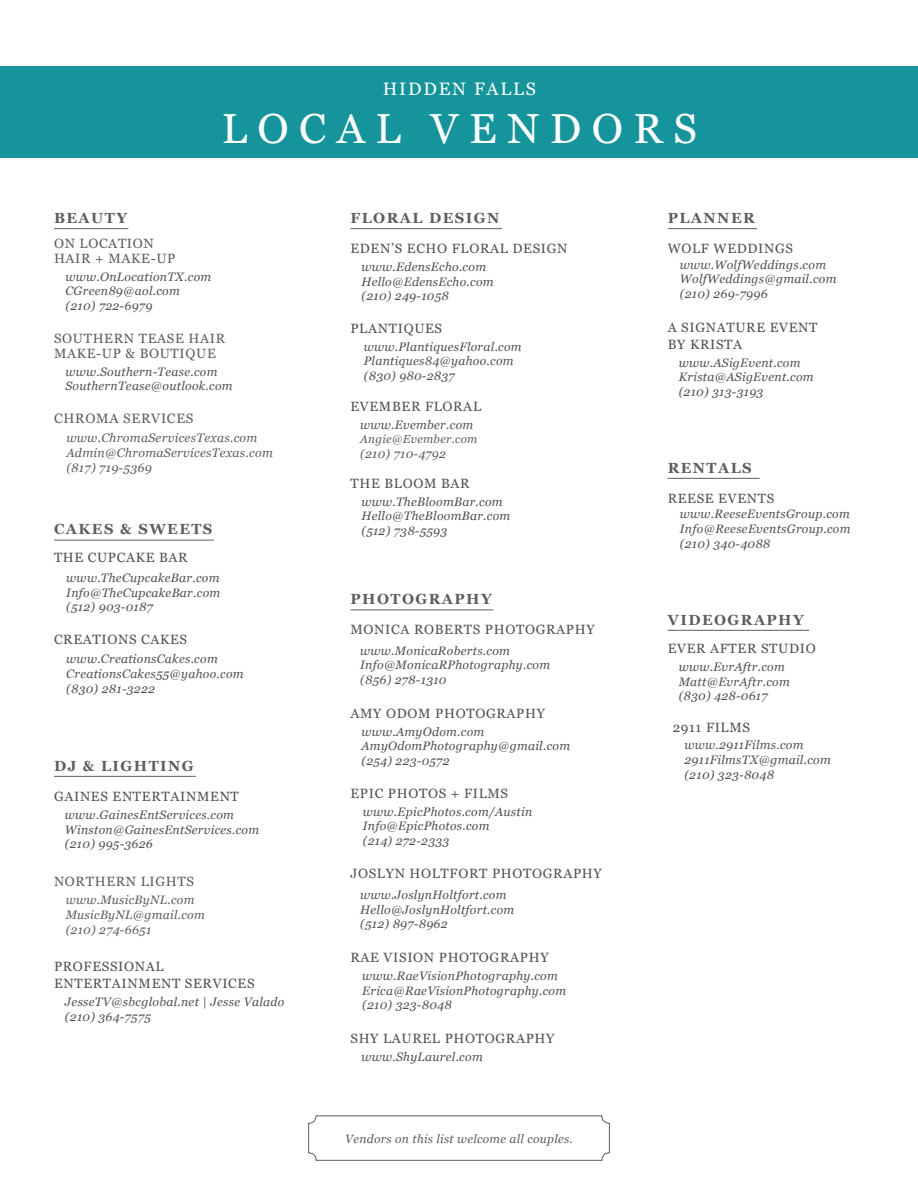
<style>
.page{position:relative;width:918px;height:1188px;background:#fff}
.page>*{position:absolute;margin:0;border:0;box-sizing:border-box;transform-origin:0 0}
.t1{font:42px "Georgia";letter-spacing:.25em;color:#fff}
.t2{font:18px "Georgia";letter-spacing:.1em;color:#fff}
.t3{font:700 14.7px "Georgia";letter-spacing:.1em;color:#5d5d60}
.t4{font:13.65px "Georgia";letter-spacing:.05em;color:#5d5d60}
.t5{font:13.5px/17.1px "Georgia";letter-spacing:.05em;color:#53504f}
.t6{font:13.5px/14.7px "Georgia";letter-spacing:.05em;color:#5d5d60}
.t7{font:italic 12.3px/14.9px "Georgia";letter-spacing:.025em;color:#5d5d60}
.t8{font:italic 12.15px/14.7px "Georgia";letter-spacing:.025em;color:#53504f}
.t9{font:italic 12.15px/14.7px "Georgia";letter-spacing:.025em;color:#5d5d60}
.t10{font:italic 12px "Georgia";letter-spacing:.025em;color:#5d5d60}
.t11{font:italic 11.55px "Georgia";letter-spacing:.025em;color:#5d5d60}
</style>
<div class="page">
<div style="left:1px;top:67px;width:917px;height:91px;background:#15949c"></div>
<div style="left:308px;top:1115px;width:302px;height:46px;border:1px solid #5d5d60;border-radius:8px"></div>
<hr style="left:54px;top:776px;width:142px;height:1px;background:#5d5d60">
<hr style="left:54px;top:540px;width:160px;height:1px;background:#5d5d60">
<hr style="left:668px;top:228px;width:89px;height:1px;background:#5d5d60">
<hr style="left:668px;top:478px;width:92px;height:1px;background:#5d5d60">
<hr style="left:668px;top:630px;width:141px;height:1px;background:#5d5d60">
<hr style="left:350px;top:228px;width:152px;height:1px;background:#5d5d60">
<hr style="left:350px;top:610px;width:143px;height:1px;background:#5d5d60">
<hr style="left:54px;top:228px;width:74px;height:1px;background:#5d5d60">
<h2 class="t2" style="left:383px;top:76px;width:155px">HIDDEN FALLS</h2>
<h1 class="t1" style="left:222px;top:98px;width:477px">LOCAL VENDORS</h1>
<p class="t3" style="left:54px;top:207px;width:75px">BEAUTY</p>
<p class="t6" style="left:54px;top:236px;width:123px">ON LOCATION<br>HAIR + MAKE-UP</p>
<p class="t8" style="left:65px;top:269px;width:147px">www.OnLocationTX.com<br>CGreen89@aol.com (210) 722-6979</p>
<p class="t3" style="left:350px;top:207px;width:151px">FLORAL DESIGN</p>
<p class="t5" style="left:350px;top:240px;width:219px">EDEN’S ECHO FLORAL DESIGN</p>
<p class="t8" style="left:361px;top:259px;width:134px">www.EdensEcho.com<br>Hello@EdensEcho.com (210) 249-1058</p>
<p class="t3" style="left:668px;top:207px;width:89px">PLANNER</p>
<p class="t8" style="left:680px;top:257px;width:158px">www.WolfWeddings.com<br>WolfWeddings@gmail.com (210) 269-7996</p>
<p class="t5" style="left:668px;top:240px;width:127px">WOLF WEDDINGS</p>
<p class="t6" style="left:54px;top:331px;width:173px">SOUTHERN TEASE HAIR<br>MAKE-UP &amp; BOUTIQUE</p>
<p class="t8" style="left:65px;top:364px;width:169px">www.Southern-Tease.com<br>SouthernTease@outlook.com</p>
<p class="t4" style="left:54px;top:409px;width:141px">CHROMA SERVICES</p>
<p class="t7" style="left:66px;top:430px;width:208px">www.ChromaServicesTexas.com<br>Admin@ChromaServicesTexas.com (817) 719-5369</p>
<p class="t3" style="left:54px;top:518px;width:160px">CAKES &amp; SWEETS</p>
<p class="t5" style="left:54px;top:549px;width:135px">THE CUPCAKE BAR</p>
<p class="t8" style="left:66px;top:570px;width:155px;text-align:justify">www.TheCupcakeBar.com Info@TheCupcakeBar.com (512) 903-0187</p>
<p class="t5" style="left:54px;top:630px;width:135px">CREATIONS CAKES</p>
<p class="t8" style="left:66px;top:651px;width:179px">www.CreationsCakes.com<br>CreationsCakes55@yahoo.com (830) 281-3222</p>
<p class="t3" style="left:54px;top:754px;width:141px">DJ &amp; LIGHTING</p>
<p class="t5" style="left:54px;top:788px;width:186px">GAINES ENTERTAINMENT</p>
<p class="t8" style="left:65px;top:807px;width:196px">www.GainesEntServices.com<br>Winston@GainesEntServices.com (210) 995-3626</p>
<p class="t6" style="left:54px;top:873px;width:142px">NORTHERN LIGHTS</p>
<p class="t9" style="left:66px;top:892px;width:141px">www.MusicByNL.com<br>MusicByNL@gmail.com (210) 274-6651</p>
<p class="t5" style="left:54px;top:957px;width:202px">PROFESSIONAL<br>ENTERTAINMENT SERVICES</p>
<p class="t8" style="left:65px;top:994px;width:221px">JesseTV@sbcglobal.net | Jesse Valado (210) 364-7575</p>
<p class="t5" style="left:350px;top:319px;width:93px">PLANTIQUES</p>
<p class="t8" style="left:364px;top:339px;width:159px">www.PlantiquesFloral.com<br>Plantiques84@yahoo.com (830) 980-2837</p>
<p class="t5" style="left:350px;top:397px;width:132px">EVEMBER FLORAL</p>
<p class="t8" style="left:360px;top:416px;width:115px">www.Evember.com</p>
<p class="t11" style="left:360px;top:431px;width:119px">Angie@Evember.com</p>
<p class="t9" style="left:360px;top:446px;width:87px">(210) 710-4792</p>
<p class="t5" style="left:350px;top:474px;width:121px">THE BLOOM BAR</p>
<p class="t8" style="left:361px;top:494px;width:150px">www.TheBloomBar.com<br>Hello@TheBloomBar.com (512) 738-5593</p>
<p class="t3" style="left:350px;top:588px;width:143px">PHOTOGRAPHY</p>
<p class="t5" style="left:350px;top:620px;width:246px">MONICA ROBERTS PHOTOGRAPHY</p>
<p class="t8" style="left:360px;top:643px;width:191px">www.MonicaRoberts.com<br>Info@MonicaRPhotography.com (856) 278-1310</p>
<p class="t5" style="left:350px;top:704px;width:196px">AMY ODOM PHOTOGRAPHY</p>
<p class="t8" style="left:361px;top:724px;width:210px">www.AmyOdom.com<br>AmyOdomPhotography@gmail.com (254) 223-0572</p>
<p class="t5" style="left:350px;top:785px;width:159px">EPIC PHOTOS + FILMS</p>
<p class="t8" style="left:363px;top:803px;width:171px">www.EpicPhotos.com/Austin<br>Info@EpicPhotos.com<br>(214) 272-2333</p>
<p class="t5" style="left:350px;top:864px;width:253px">JOSLYN HOLTFORT PHOTOGRAPHY</p>
<p class="t8" style="left:360px;top:887px;width:156px">www.JoslynHoltfort.com<br>Hello@JoslynHoltfort.com (512) 897-8962</p>
<p class="t5" style="left:350px;top:949px;width:200px">RAE VISION PHOTOGRAPHY</p>
<p class="t8" style="left:362px;top:968px;width:206px">www.RaeVisionPhotography.com<br>Erica@RaeVisionPhotography.com (210) 323-8048</p>
<p class="t5" style="left:350px;top:1029px;width:206px">SHY LAUREL PHOTOGRAPHY</p>
<p class="t8" style="left:361px;top:1049px;width:123px">www.ShyLaurel.com</p>
<p class="t10" style="left:345px;top:1130px;width:229px">Vendors on this list welcome all couples.</p>
<p class="t5" style="left:668px;top:318px;width:151px">A SIGNATURE EVENT<br>BY KRISTA</p>
<p class="t8" style="left:679px;top:355px;width:136px">www.ASigEvent.com<br>Krista@ASigEvent.com (210) 313-3193</p>
<p class="t3" style="left:668px;top:456px;width:86px">RENTALS</p>
<p class="t8" style="left:680px;top:506px;width:172px;text-align:justify">www.ReeseEventsGroup.com Info@ReeseEventsGroup.com (210) 340-4088</p>
<p class="t5" style="left:668px;top:489px;width:108px">REESE EVENTS</p>
<p class="t3" style="left:668px;top:608px;width:138px">VIDEOGRAPHY</p>
<p class="t8" style="left:679px;top:659px;width:113px">www.EvrAftr.com<br>Matt@EvrAftr.com (830) 428-0617</p>
<p class="t5" style="left:668px;top:640px;width:150px">EVER AFTER STUDIO</p>
<p class="t5" style="left:673px;top:718px;width:79px">2911 FILMS</p>
<p class="t8" style="left:684px;top:737px;width:148px">www.2911Films.com<br>2911FilmsTX@gmail.com (210) 323-8048</p>
</div>
